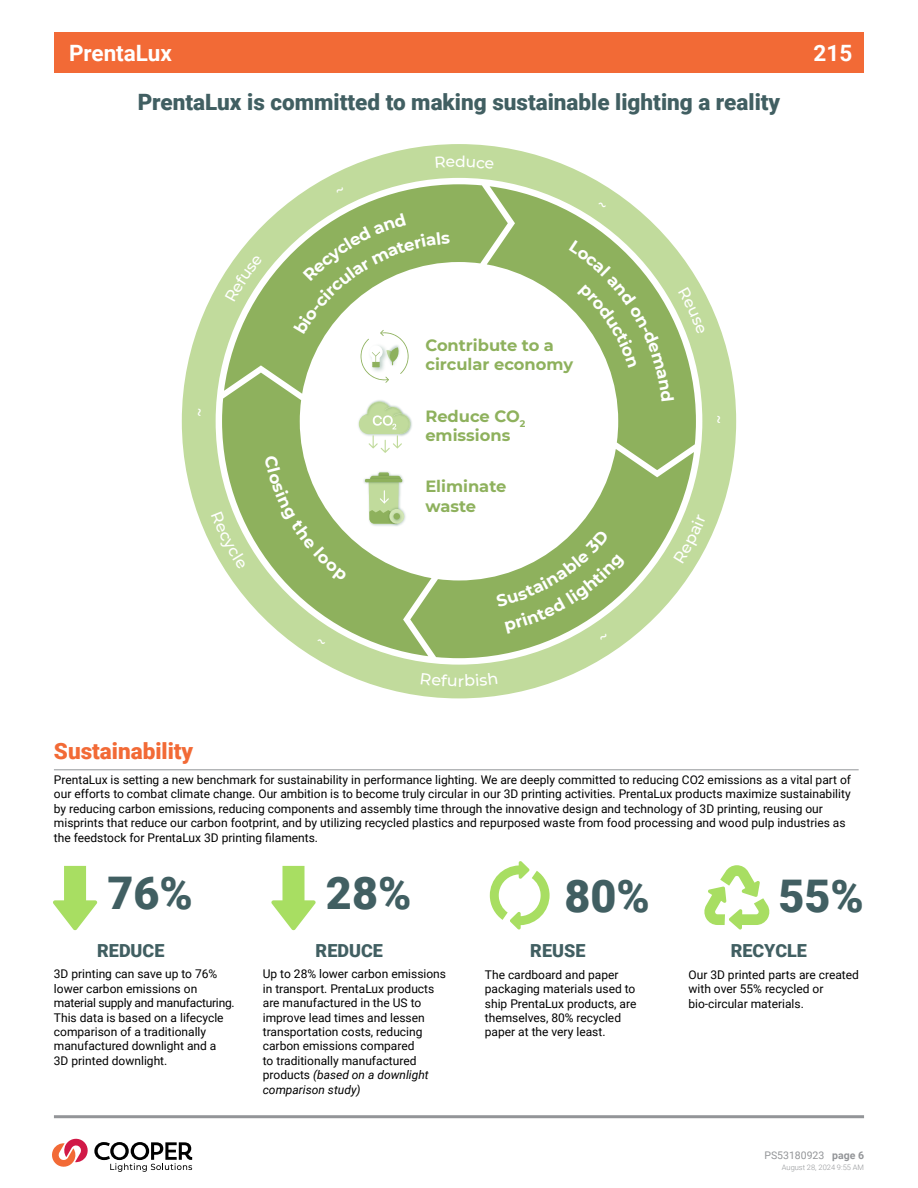
<style>
.page{position:relative;width:918px;height:1188px;background:#fff}
.page>*{position:absolute;margin:0;border:0;box-sizing:border-box;transform-origin:0 0}
.t1{font:900 45px "Roboto";color:#415f62}
.t2{font:900 22.5px "Roboto";color:#415f62}
.t3{font:900 22.5px "Roboto";color:#f26a36}
.t4{font:700 22.5px "Roboto";color:#fff}
.t5{font:900 18px "Roboto";color:#415f62}
.t6{font:700 16.35px/19.5px "Montserrat";color:#8eb15d}
.t7{font:12px/14.4px "Roboto";color:#000}
.t8{font:10.5px "Roboto";color:#939598}
.t9{font:300 7.5px "Roboto";color:#939598}
.s1{font-style:italic}
.s2{font-weight:700}
</style>
<div class="page">
<div style="left:54px;top:32px;width:810px;height:41px;background:#f26a36"></div>
<hr style="left:54px;top:1115px;width:810px;height:3px;background:#939598">
<hr style="left:54px;top:770px;width:805px;height:1px;background:#939598">
<svg style="left:704px;top:865px;width:66px;height:65px"></svg>
<svg style="left:53px;top:866px;width:45px;height:64px"></svg>
<svg style="left:271px;top:866px;width:45px;height:64px"></svg>
<svg style="left:490px;top:861px;width:60px;height:69px"></svg>
<svg style="left:182px;top:144px;width:554px;height:554px"></svg>
<svg style="left:487px;top:186px;width:209px;height:284px"></svg>
<svg style="left:224px;top:184px;width:284px;height:210px"></svg>
<svg style="left:222px;top:373px;width:209px;height:283px"></svg>
<svg style="left:410px;top:449px;width:284px;height:209px"></svg>
<svg style="left:52px;top:1138px;width:140px;height:34px"></svg>
<svg style="left:264px;top:455px;width:83px;height:128px"></svg>
<svg style="left:293px;top:213px;width:157px;height:170px"></svg>
<svg style="left:211px;top:512px;width:35px;height:58px;background:#c9dfa9"></svg>
<svg style="left:318px;top:638px;width:7px;height:7px"></svg>
<svg style="left:421px;top:672px;width:77px;height:15px"></svg>
<svg style="left:496px;top:529px;width:130px;height:111px"></svg>
<svg style="left:673px;top:515px;width:33px;height:49px;background:#c7dea6"></svg>
<svg style="left:198px;top:409px;width:3px;height:7px"></svg>
<svg style="left:225px;top:254px;width:38px;height:48px;background:#c8dea8"></svg>
<svg style="left:336px;top:188px;width:8px;height:5px"></svg>
<svg style="left:436px;top:155px;width:58px;height:14px"></svg>
<svg style="left:599px;top:202px;width:7px;height:6px"></svg>
<svg style="left:569px;top:240px;width:137px;height:162px"></svg>
<svg style="left:717px;top:415px;width:3px;height:8px"></svg>
<h2 class="t4" style="left:69px;top:38px;width:105px">PrentaLux</h2>
<h2 class="t2" style="left:138px;top:87px;width:644px">PrentaLux is committed to making sustainable lighting a reality</h2>
<h2 class="t4" style="left:814px;top:38px;width:40px">215</h2>
<h3 class="t6" style="left:425px;top:334px;width:149px">Contribute to a circular economy</h3>
<h3 class="t6" style="left:425px;top:406px;width:102px">Reduce CO<sub>2 </sub>emissions</h3>
<h3 class="t6" style="left:425px;top:476px;width:83px">Eliminate waste</h3>
<h2 class="t3" style="left:54px;top:735px;width:141px">Sustainability</h2>
<p class="t7" style="left:54px;top:772px;width:799px">PrentaLux is setting a new benchmark for sustainability in performance lighting. We are deeply committed to reducing CO2 emissions as a vital part of our efforts to combat climate change. Our ambition is to become truly circular in our 3D printing activities. PrentaLux products maximize sustainability by reducing carbon emissions, reducing components and assembly time through the innovative design and technology of 3D printing, reusing our misprints that reduce our carbon footprint, and by utilizing recycled plastics and repurposed waste from food processing and wood pulp industries as the feedstock for PrentaLux 3D printing filaments.</p>
<h1 class="t1" style="left:108px;top:861px;width:87px">76%</h1>
<h1 class="t1" style="left:326px;top:861px;width:87px">28%</h1>
<h1 class="t1" style="left:564px;top:865px;width:87px">80%</h1>
<h1 class="t1" style="left:778px;top:865px;width:87px">55%</h1>
<h3 class="t5" style="left:530px;top:938px;width:57px">REUSE</h3>
<h3 class="t5" style="left:731px;top:938px;width:78px">RECYCLE</h3>
<h3 class="t5" style="left:97px;top:938px;width:69px">REDUCE</h3>
<h3 class="t5" style="left:316px;top:938px;width:69px">REDUCE</h3>
<p class="t7" style="left:54px;top:966px;width:182px">3D printing can save up to 76% lower carbon emissions on material supply and manufacturing.<br>This data is based on a lifecycle comparison of a traditionally manufactured downlight and a<br>3D printed downlight.</p>
<p class="t7" style="left:263px;top:966px;width:185px">Up to 28% lower carbon emissions in transport. PrentaLux products are manufactured in the US to improve lead times and lessen transportation costs, reducing carbon emissions compared<br>to traditionally manufactured products <span class="s1">(based on a downlight comparison study)</span></p>
<p class="t7" style="left:485px;top:967px;width:153px">The cardboard and paper packaging materials used to ship PrentaLux products, are themselves, 80% recycled paper at the very least.</p>
<p class="t7" style="left:688px;top:967px;width:172px">Our 3D printed parts are created with over 55% recycled or bio-circular materials.</p>
<p class="t8" style="left:764px;top:1148px;width:101px">PS53180923 <span class="s2">page 6</span></p>
<p class="t9" style="left:782px;top:1162px;width:84px">August 28, 2024 9:55 AM</p>
</div>
